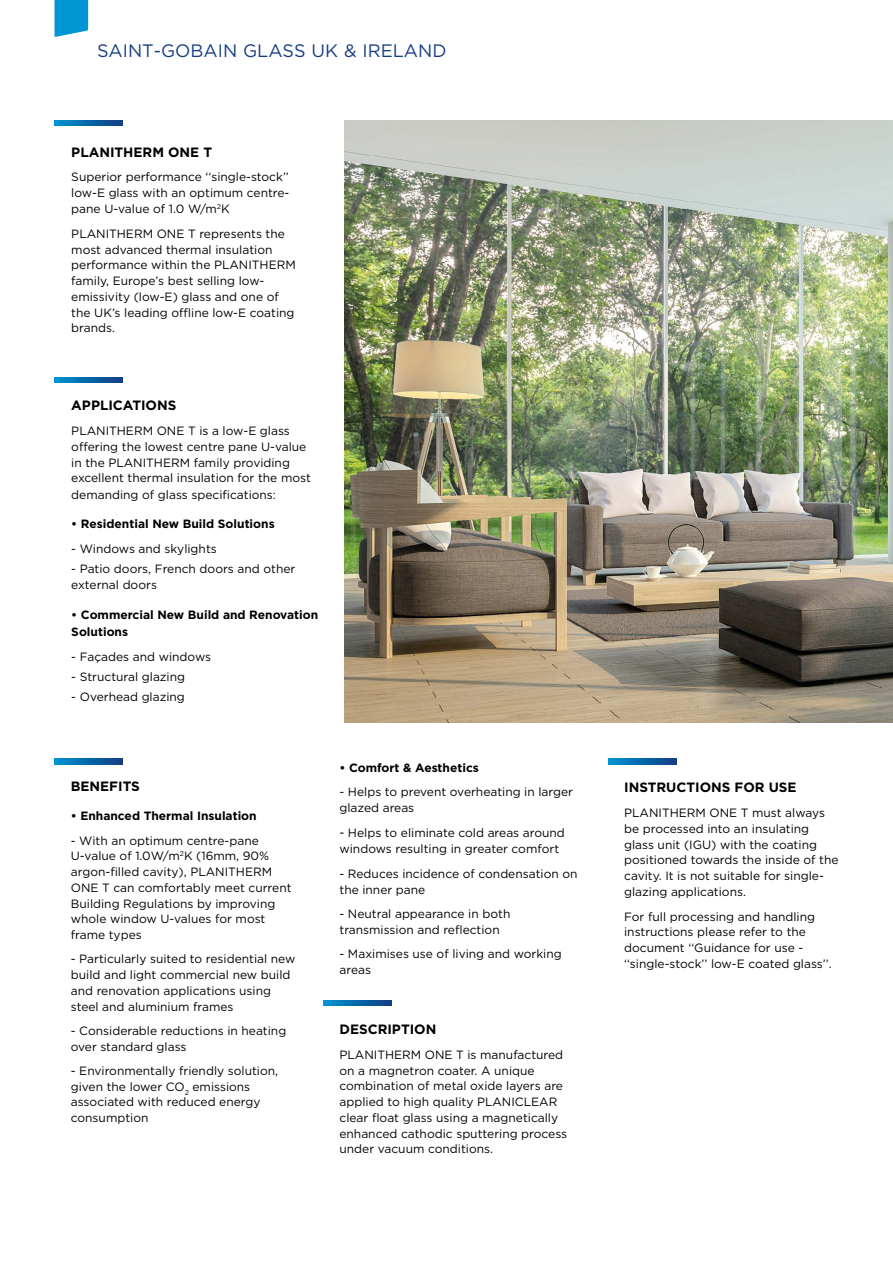
<style>
.page{position:relative;width:893px;height:1263px;background:#fff}
.page>*{position:absolute;margin:0;border:0;box-sizing:border-box;transform-origin:0 0}
.t1{font:18px "Gotham";color:#163d82}
.t2{font:700 13.5px "Gotham";color:#000}
.t3{font:12px/15.8px "Gotham";color:#000}
.t4{font:700 12px/16.5px "Gotham";color:#000}
.s1{font-size:12.9px}
</style>
<div class="page">
<img style="left:344px;top:120px;width:549px;height:603px">
<svg style="left:55px;top:120px;width:68px;height:6px"></svg>
<svg style="left:55px;top:0;width:33px;height:37px"></svg>
<svg style="left:54px;top:377px;width:68px;height:6px"></svg>
<svg style="left:54px;top:759px;width:68px;height:5px"></svg>
<svg style="left:323px;top:1000px;width:69px;height:6px"></svg>
<svg style="left:608px;top:759px;width:68px;height:5px"></svg>
<h1 class="t1" style="left:97px;top:39px;width:351px">SAINT-GOBAIN GLASS UK &amp; IRELAND</h1>
<p class="t2" style="left:71px;top:143px;width:142px">PLANITHERM ONE T</p>
<p class="t3" style="left:71px;top:169px;width:220px;text-align:justify">Superior performance ‘‘single-stock’’ low-E glass with an optimum centre&shy;pane U-value of 1.0 W/m<sup>2</sup>K</p>
<p class="t3" style="left:71px;top:225px;width:226px">PLANITHERM ONE T represents the most advanced thermal insulation performance within the PLANITHERM family, Europe’s best selling low&shy;emissivity (low-E) glass and one of the UK’s leading offline low-E coating brands.</p>
<p class="t2" style="left:71px;top:397px;width:107px">APPLICATIONS</p>
<p class="t3" style="left:71px;top:423px;width:241px">PLANITHERM ONE T is a low-E glass offering the lowest centre pane U-value in the PLANITHERM family providing excellent thermal insulation for the most</p>
<p class="t3" style="left:71px;top:487px;width:206px">demanding of glass specifications:</p>
<p class="t4" style="left:71px;top:515px;width:205px">• Residential New Build Solutions</p>
<p class="t3" style="left:71px;top:540px;width:147px">- Windows and skylights</p>
<p class="t3" style="left:71px;top:561px;width:226px">- Patio doors, French doors and other external doors</p>
<p class="t4" style="left:71px;top:607px;width:248px">• Commercial New Build and Renovation<br>Solutions</p>
<p class="t3" style="left:71px;top:648px;width:141px">- Façades and windows</p>
<p class="t3" style="left:71px;top:669px;width:115px">- Structural glazing</p>
<p class="t3" style="left:71px;top:689px;width:115px">- Overhead glazing</p>
<p class="t2" style="left:71px;top:777px;width:71px">BENEFITS</p>
<p class="t4" style="left:71px;top:807px;width:187px">• Enhanced Thermal Insulation</p>
<p class="t3" style="left:71px;top:832px;width:222px">- With an optimum centre-pane<br>U-value of 1.0W/m<sup>2</sup>K (16mm, 90% argon-filled cavity), PLANITHERM<br>ONE T can comfortably meet current<br>Building Regulations by improving whole window U-values for most frame types</p>
<p class="t3" style="left:71px;top:951px;width:226px">- Particularly suited to residential new build and light commercial new build and renovation applications using steel and aluminium frames</p>
<p class="t3" style="left:71px;top:1022px;width:217px">- Considerable reductions in heating over standard glass</p>
<p class="t3" style="left:71px;top:1062px;width:209px">- Environmentally friendly solution, given the lower CO<sub>2</sub> emissions associated with reduced energy consumption</p>
<p class="t4" style="left:339px;top:759px;width:141px">• Comfort &amp; Aesthetics</p>
<p class="t3" style="left:339px;top:784px;width:235px">- Helps to prevent overheating in larger glazed areas</p>
<p class="t3" style="left:339px;top:825px;width:227px"><span class="s1">-</span> Helps to eliminate cold areas around windows resulting in greater comfort</p>
<p class="t3" style="left:339px;top:865px;width:240px">- Reduces incidence of condensation on the inner pane</p>
<p class="t3" style="left:339px;top:905px;width:172px">- Neutral appearance in both transmission and reflection</p>
<p class="t3" style="left:339px;top:945px;width:224px">- Maximises use of living and working areas</p>
<p class="t2" style="left:339px;top:1020px;width:98px">DESCRIPTION</p>
<p class="t3" style="left:339px;top:1046px;width:229px">PLANITHERM ONE T is manufactured on a magnetron coater. A unique combination of metal oxide layers are applied to high quality PLANICLEAR clear float glass using a magnetically enhanced cathodic sputtering process under vacuum conditions.</p>
<p class="t2" style="left:624px;top:778px;width:174px">INSTRUCTIONS FOR USE</p>
<p class="t3" style="left:624px;top:805px;width:216px">PLANITHERM ONE T must always be processed into an insulating glass unit (IGU) with the coating positioned towards the inside of the cavity. It is not suitable for single&shy;glazing applications.</p>
<p class="t3" style="left:624px;top:908px;width:209px">For full processing and handling instructions please refer to the document ‘‘Guidance for use - ‘‘single-stock’’ low-E coated glass’’.</p>
</div>
